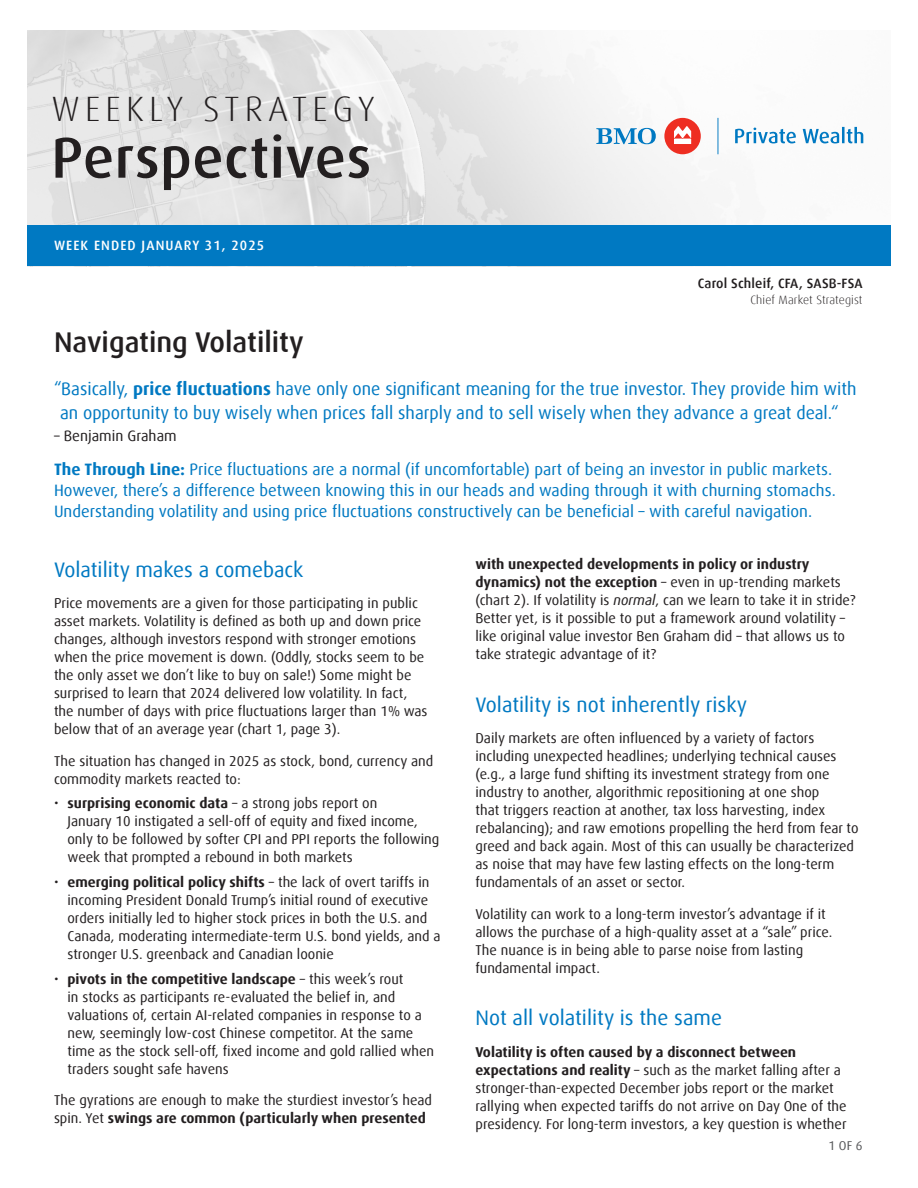
<style>
.page{position:relative;width:918px;height:1188px;background:#fff}
.page>*{position:absolute;margin:0;border:0;box-sizing:border-box;transform-origin:0 0}
.t1{font:500 57.45px "Dax Offc Pro";letter-spacing:.01em;color:#231f20}
.t2{font:300 35.1px "Dax Offc Pro";letter-spacing:.15em;color:#231f20}
.H2_main_headline{font:500 28.5px "Dax Offc Pro";color:#231f20}
.t3{font:21px "Dax Offc Pro";color:#0079c2}
.Intro_copy{font:18px/24.8px "Dax Offc Pro";color:#0079c2}
.opener{font:16.5px/21px "Dax Offc Pro";color:#0079c2}
.Intro_copy-2{font:15px "Dax Offc Pro";color:#231f20}
.Body_copy{font:14.25px/18px "Dax Offc Pro";color:#231f20}
.Body_copy-2{font:500 13.5px "Dax Offc Pro";letter-spacing:.01em;color:#231f20}
.band{font:500 13.5px "Dax Offc Pro";letter-spacing:.08em;color:#fff}
.t4{font:12.75px "Dax Offc Pro";color:#57585a}
.Body_copy-3{font:300 12px "Dax Offc Pro";letter-spacing:.01em;color:#231f20}
.s1{font-weight:700}
.s2{font-style:italic}
</style>
<div class="page">
<img style="left:27px;top:30px;width:864px;height:196px">
<div style="left:664px;top:118px;width:37px;height:36px;background:#ee2e22;border-radius:50%"></div>
<svg style="left:674px;top:126px;width:17px;height:18px"></svg>
<svg style="left:735px;top:128px;width:61px;height:15px"></svg>
<svg style="left:803px;top:127px;width:60px;height:16px"></svg>
<svg style="left:596px;top:128px;width:60px;height:16px"></svg>
<svg style="left:717px;top:118px;width:1px;height:36px"></svg>
<div style="left:27px;top:226px;width:864px;height:40px;background:#0079c2"></div>
<h1 class="t2" style="left:51px;top:86px;width:325px">WEEKLY STRATEGY</h1>
<h1 class="t1" style="left:51px;top:121px;width:321px">Perspectives</h1>
<p class="band" style="left:54px;top:236px;width:212px">WEEK ENDED JANUARY 31, 2025</p>
<p class="Body_copy-2" style="left:698px;top:274px;width:166px">Carol Schleif, CFA, SASB-FSA</p>
<p class="Body_copy-3" style="left:751px;top:292px;width:113px">Chief Market Strategist</p>
<h2 class="H2_main_headline" style="left:54px;top:324px;width:251px">Navigating Volatility</h2>
<p class="Intro_copy" style="left:60px;top:376px;width:798px;text-indent:-6px">“Basically, <span class="s1">price fluctuations</span> have only one significant meaning for the true investor. They provide him with an opportunity to buy wisely when prices fall sharply and to sell wisely when they advance a great deal.“</p>
<p class="Intro_copy-2" style="left:54px;top:426px;width:124px">– Benjamin Graham</p>
<h2 class="opener" style="left:54px;top:459px;width:783px"><span class="s1">The Through Line:</span> Price fluctuations are a normal (if uncomfortable) part of being an investor in public markets.<br>However, there’s a difference between knowing this in our heads and wading through it with churning stomachs.<br>Understanding volatility and using price fluctuations constructively can be beneficial – with careful navigation.</h2>
<h2 class="t3" style="left:54px;top:556px;width:251px">Volatility makes a comeback</h2>
<p class="Body_copy" style="left:54px;top:594px;width:375px">Price movements are a given for those participating in public asset markets. Volatility is defined as both up and down price changes, although investors respond with stronger emotions when the price movement is down. (Oddly, stocks seem to be the only asset we don’t like to buy on sale!) Some might be surprised to learn that 2024 delivered low volatility. In fact, the number of days with price fluctuations larger than 1% was below that of an average year (chart 1, page 3).</p>
<p class="Body_copy" style="left:54px;top:752px;width:381px">The situation has changed in 2025 as stock, bond, currency and commodity markets reacted to:</p>
<p class="Body_copy" style="left:68px;top:794px;width:373px;text-indent:-14px">• <span class="s1">surprising economic data</span> – a strong jobs report on<br>January 10 instigated a sell-off of equity and fixed income, only to be followed by softer CPI and PPI reports the following week that prompted a rebound in both markets</p>
<p class="Body_copy" style="left:68px;top:873px;width:375px;text-indent:-14px">• <span class="s1">emerging political policy shifts</span> – the lack of overt tariffs in incoming President Donald Trump’s initial round of executive orders initially led to higher stock prices in both the U.S. and Canada, moderating intermediate-term U.S. bond yields, and a stronger U.S. greenback and Canadian loonie</p>
<p class="Body_copy" style="left:68px;top:970px;width:368px;text-indent:-14px">• <span class="s1">pivots in the competitive landscape</span> – this week’s rout<br>in stocks as participants re-evaluated the belief in, and valuations of, certain AI-related companies in response to a new, seemingly low-cost Chinese competitor. At the same time as the stock sell-off, fixed income and gold rallied when traders sought safe havens</p>
<p class="Body_copy" style="left:54px;top:1091px;width:379px">The gyrations are enough to make the sturdiest investor’s head spin. Yet <span class="s1">swings are common (particularly when presented</span></p>
<p class="Body_copy" style="left:476px;top:555px;width:382px"><span class="s1">with unexpected developments in policy or industry dynamics) not the exception</span> – even in up-trending markets (chart 2). If volatility is <span class="s2">normal</span>, can we learn to take it in stride?<br>Better yet, is it possible to put a framework around volatility – like original value investor Ben Graham did – that allows us to take strategic advantage of it?</p>
<h2 class="t3" style="left:476px;top:691px;width:273px">Volatility is not inherently risky</h2>
<p class="Body_copy" style="left:476px;top:729px;width:385px">Daily markets are often influenced by a variety of factors including unexpected headlines; underlying technical causes (e.g., a large fund shifting its investment strategy from one industry to another, algorithmic repositioning at one shop<br>that triggers reaction at another, tax loss harvesting, index rebalancing); and raw emotions propelling the herd from fear to greed and back again. Most of this can usually be characterized as noise that may have few lasting effects on the long-term fundamentals of an asset or sector.</p>
<p class="Body_copy" style="left:476px;top:905px;width:358px">Volatility can work to a long-term investor’s advantage if it allows the purchase of a high-quality asset at a “sale” price.<br>The nuance is in being able to parse noise from lasting fundamental impact.</p>
<h2 class="t3" style="left:476px;top:1004px;width:248px">Not all volatility is the same</h2>
<p class="Body_copy" style="left:476px;top:1043px;width:373px"><span class="s1">Volatility is often caused by a disconnect between expectations and reality</span> – such as the market falling after a stronger-than-expected December jobs report or the market rallying when expected tariffs do not arrive on Day One of the presidency. For long-term investors, a key question is whether</p>
<p class="t4" style="left:829px;top:1137px;width:35px">1 OF 6</p>
</div>
